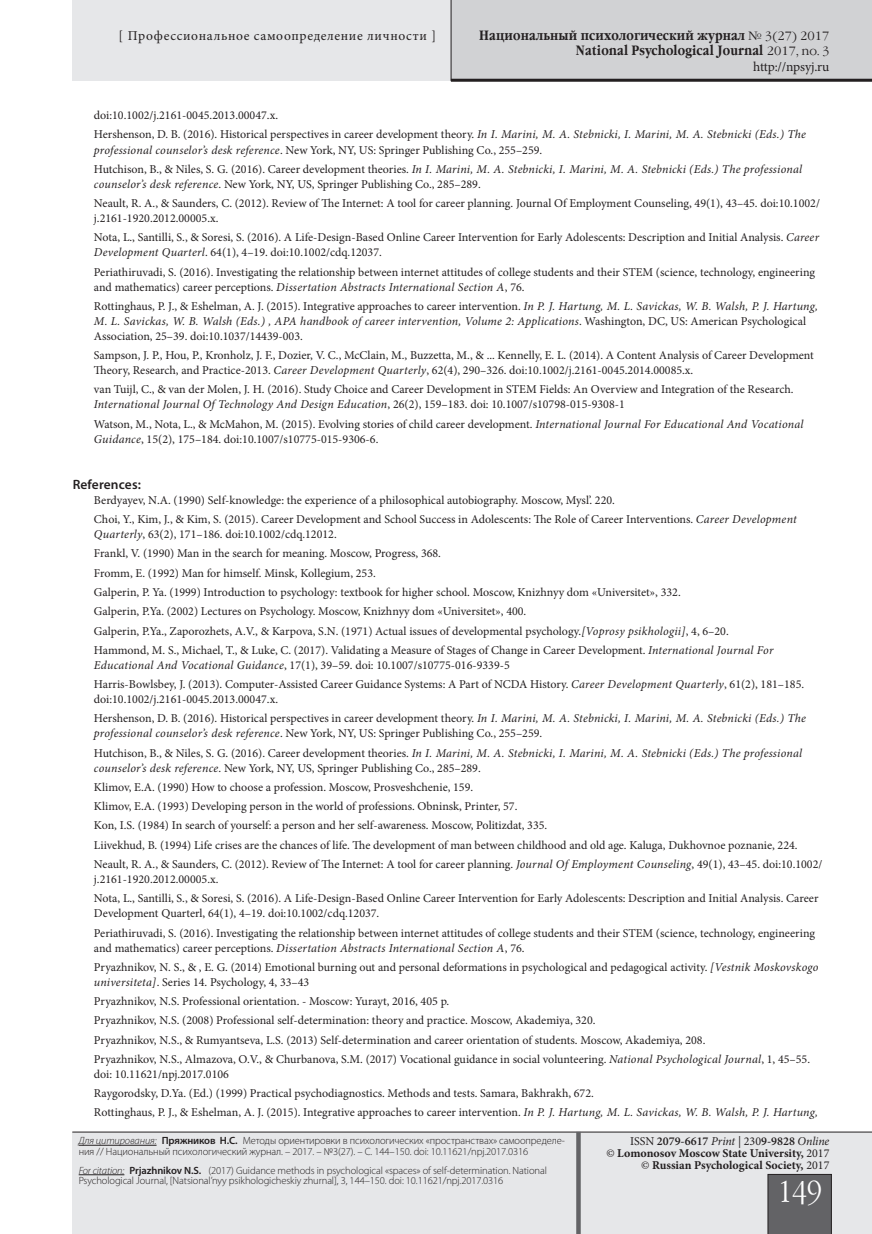
<style>
.page{position:relative;width:872px;height:1234px;background:#fff}
.page>*{position:absolute;margin:0;border:0;box-sizing:border-box;transform-origin:0 0}
.t1{font:30px "Garamond Narrow C";color:#fff}
.t2{font:700 13.5px/15px "Garamond Narrow C";letter-spacing:.01em;color:#231f20;text-align:right}
.t3{font:13.5px "Minion Pro";letter-spacing:.05em;color:#231f20}
.t4{font:13.5px "Minion Pro";letter-spacing:-.015em;color:#231f20}
.SubHeader___2nd_leve{font:600 13.5px "Myriad Pro";letter-spacing:.01em;color:#231f20}
.Reference{font:12px/15px "Minion Pro";color:#231f20}
.t5{font:700 12px/12px "Minion Pro";color:#231f20;text-align:right}
.t6{font:300 10.5px/10.5px "Myriad Pro";letter-spacing:-.01em;color:#231f20}
.s1{font-family:"Garamond C";font-weight:400;font-size:12px}
.s2{font-style:italic}
.s3{font-weight:600}
.s4{font-weight:400}
.s5{font-weight:400;font-style:italic}
</style>
<div class="page">
<div style="left:72px;top:0;width:800px;height:81px;background:#e6e7e9"></div>
<div style="left:451px;top:0;width:421px;height:81px;background:#d1d2d4"></div>
<div style="left:72px;top:1132px;width:800px;height:101px;background:#e6e7e9"></div>
<hr style="left:72px;top:1131px;width:800px;height:1px;background:#231f20">
<div style="left:767px;top:1173px;width:64px;height:60px;background:#636366"></div>
<hr style="left:451px;top:79px;width:421px;height:3px;background:#231f20">
<div style="left:576px;top:1131px;width:5px;height:102px;background:#636366"></div>
<hr style="left:451px;top:0;width:1px;height:81px;background:#231f20">
<hr style="left:79px;top:1144px;width:78px;height:1px;background:#231f20">
<hr style="left:79px;top:1174px;width:45px;height:1px;background:#231f20">
<p class="t3" style="left:119px;top:26px;width:319px">[ Профессиональное самоопределение личности ]</p>
<p class="t2" style="left:479px;top:28px;width:352px">Национальный психологический журнал <span class="s1">№ 3(27) 2017<br></span>National Psychological Journal <span class="s1">2017, no. 3</span></p>
<p class="t4" style="left:753px;top:57px;width:78px">http://npsyj.ru</p>
<p class="Reference" style="left:94px;top:108px;width:186px">doi:10.1002/j.2161-0045.2013.00047.x.</p>
<p class="Reference" style="left:94px;top:127px;width:713px">Hershenson, D. B. (2016). Historical perspectives in career development theory. <span class="s2">In I. Marini, M. A. Stebnicki, I. Marini, M. A. Stebnicki (Eds.) The professional counselor’s desk reference</span>. New York, NY, US: Springer Publishing Co., 255–259.</p>
<p class="Reference" style="left:94px;top:161px;width:709px">Hutchison, B., &amp; Niles, S. G. (2016). Career development theories. <span class="s2">In I. Marini, M. A. Stebnicki, I. Marini, M. A. Stebnicki (Eds.) The professional counselor’s desk reference</span>. New York, NY, US, Springer Publishing Co., 285–289.</p>
<p class="Reference" style="left:94px;top:196px;width:727px">Neault, R. A., &amp; Saunders, C. (2012). Review of The Internet: A tool for career planning. Journal Of Employment Counseling, 49(1), 43–45. doi:10.1002/ j.2161-1920.2012.00005.x.</p>
<p class="Reference" style="left:94px;top:230px;width:726px">Nota, L., Santilli, S., &amp; Soresi, S. (2016). A Life-Design-Based Online Career Intervention for Early Adolescents: Description and Initial Analysis. <span class="s2">Career<br>Development Quarterl</span>. 64(1), 4–19. doi:10.1002/cdq.12037.</p>
<p class="Reference" style="left:94px;top:264px;width:722px">Periathiruvadi, S. (2016). Investigating the relationship between internet attitudes of college students and their STEM (science, technology, engineering and mathematics) career perceptions. <span class="s2">Dissertation Abstracts International Section A</span>, 76.</p>
<p class="Reference" style="left:94px;top:298px;width:725px">Rottinghaus, P. J., &amp; Eshelman, A. J. (2015). Integrative approaches to career intervention. <span class="s2">In P. J. Hartung, M. L. Savickas, W. B. Walsh, P. J. Hartung,<br>M. L. Savickas, W. B. Walsh (Eds.) , APA handbook of career intervention, Volume 2: Applications</span>. Washington, DC, US: American Psychological<br>Association, 25–39. doi:10.1037/14439-003.</p>
<p class="Reference" style="left:94px;top:348px;width:721px">Sampson, J. P., Hou, P., Kronholz, J. F., Dozier, V. C., McClain, M., Buzzetta, M., &amp; ... Kennelly, E. L. (2014). A Content Analysis of Career Development<br>Theory, Research, and Practice-2013. <span class="s2">Career Development Quarterly</span>, 62(4), 290–326. doi:10.1002/j.2161-0045.2014.00085.x.</p>
<p class="Reference" style="left:94px;top:382px;width:701px">van Tuijl, C., &amp; van der Molen, J. H. (2016). Study Choice and Career Development in STEM Fields: An Overview and Integration of the Research.<br><span class="s2">International Journal Of Technology And Design Education</span>, 26(2), 159–183. doi: 10.1007/s10798-015-9308-1</p>
<p class="Reference" style="left:94px;top:416px;width:711px">Watson, M., Nota, L., &amp; McMahon, M. (2015). Evolving stories of child career development. <span class="s2">International Journal For Educational And Vocational<br>Guidance</span>, 15(2), 175–184. doi:10.1007/s10775-015-9306-6.</p>
<p class="SubHeader___2nd_leve" style="left:73px;top:475px;width:70px">References:</p>
<p class="Reference" style="left:94px;top:492px;width:522px">Berdyayev, N.A. (1990) Self-knowledge: the experience of a philosophical autobiography. Moscow, Mysl’. 220.</p>
<p class="Reference" style="left:94px;top:512px;width:704px">Choi, Y., Kim, J., &amp; Kim, S. (2015). Career Development and School Success in Adolescents: The Role of Career Interventions. <span class="s2">Career Development<br>Quarterly</span>, 63(2), 171–186. doi:10.1002/cdq.12012.</p>
<p class="Reference" style="left:94px;top:546px;width:348px">Frankl, V. (1990) Man in the search for meaning. Moscow, Progress, 368.</p>
<p class="Reference" style="left:94px;top:565px;width:283px">Fromm, E. (1992) Man for himself. Minsk, Kollegium, 253.</p>
<p class="Reference" style="left:94px;top:584px;width:588px">Galperin, P. Ya. (1999) Introduction to psychology: textbook for higher school. Moscow, Knizhnyy dom «Universitet», 332.</p>
<p class="Reference" style="left:94px;top:604px;width:434px">Galperin, P.Ya. (2002) Lectures on Psychology. Moscow, Knizhnyy dom «Universitet», 400.</p>
<p class="Reference" style="left:94px;top:623px;width:636px">Galperin, P.Ya., Zaporozhets, A.V., &amp; Karpova, S.N. (1971) Actual issues of developmental psychology.<span class="s2">[Voprosy psikhologii]</span>, 4, 6–20.</p>
<p class="Reference" style="left:94px;top:642px;width:681px">Hammond, M. S., Michael, T., &amp; Luke, C. (2017). Validating a Measure of Stages of Change in Career Development. <span class="s2">International Journal For<br>Educational And Vocational Guidance</span>, 17(1), 39–59. doi: 10.1007/s10775-016-9339-5</p>
<p class="Reference" style="left:94px;top:676px;width:711px">Harris-Bowlsbey, J. (2013). Computer-Assisted Career Guidance Systems: A Part of NCDA History. <span class="s2">Career Development Quarterly</span>, 61(2), 181–185. doi:10.1002/j.2161-0045.2013.00047.x.</p>
<p class="Reference" style="left:94px;top:711px;width:713px">Hershenson, D. B. (2016). Historical perspectives in career development theory. <span class="s2">In I. Marini, M. A. Stebnicki, I. Marini, M. A. Stebnicki (Eds.) The professional counselor’s desk reference</span>. New York, NY, US: Springer Publishing Co., 255–259.</p>
<p class="Reference" style="left:94px;top:745px;width:709px">Hutchison, B., &amp; Niles, S. G. (2016). Career development theories. <span class="s2">In I. Marini, M. A. Stebnicki, I. Marini, M. A. Stebnicki (Eds.) The professional counselor’s desk reference</span>. New York, NY, US, Springer Publishing Co., 285–289.</p>
<p class="Reference" style="left:94px;top:779px;width:381px">Klimov, E.A. (1990) How to choose a profession. Moscow, Prosveshchenie, 159.</p>
<p class="Reference" style="left:94px;top:798px;width:425px">Klimov, E.A. (1993) Developing person in the world of professions. Obninsk, Printer, 57.</p>
<p class="Reference" style="left:94px;top:818px;width:455px">Kon, I.S. (1984) In search of yourself: a person and her self-awareness. Moscow, Politizdat, 335.</p>
<p class="Reference" style="left:94px;top:837px;width:705px">Liivekhud, B. (1994) Life crises are the chances of life. The development of man between childhood and old age. Kaluga, Dukhovnoe poznanie, 224.</p>
<p class="Reference" style="left:94px;top:856px;width:730px">Neault, R. A., &amp; Saunders, C. (2012). Review of The Internet: A tool for career planning. <span class="s2">Journal Of Employment Counseling</span>, 49(1), 43–45. doi:10.1002/ j.2161-1920.2012.00005.x.</p>
<p class="Reference" style="left:94px;top:890px;width:726px">Nota, L., Santilli, S., &amp; Soresi, S. (2016). A Life-Design-Based Online Career Intervention for Early Adolescents: Description and Initial Analysis. Career<br>Development Quarterl, 64(1), 4–19. doi:10.1002/cdq.12037.</p>
<p class="Reference" style="left:94px;top:925px;width:722px">Periathiruvadi, S. (2016). Investigating the relationship between internet attitudes of college students and their STEM (science, technology, engineering and mathematics) career perceptions. <span class="s2">Dissertation Abstracts International Section A</span>, 76.</p>
<p class="Reference" style="left:94px;top:959px;width:726px">Pryazhnikov, N. S., &amp; , E. G. (2014) Emotional burning out and personal deformations in psychological and pedagogical activity. <span class="s2">[Vestnik Moskovskogo universiteta]</span>. Series 14. Psychology, 4, 33–43</p>
<p class="Reference" style="left:94px;top:993px;width:357px">Pryazhnikov, N.S. Professional orientation. - Moscow: Yurayt, 2016, 405 p.</p>
<p class="Reference" style="left:94px;top:1012px;width:503px">Pryazhnikov, N.S. (2008) Professional self-determination: theory and practice. Moscow, Akademiya, 320.</p>
<p class="Reference" style="left:94px;top:1032px;width:613px">Pryazhnikov, N.S., &amp; Rumyantseva, L.S. (2013) Self-determination and career orientation of students. Moscow, Akademiya, 208.</p>
<p class="Reference" style="left:94px;top:1051px;width:717px">Pryazhnikov, N.S., Almazova, O.V., &amp; Churbanova, S.M. (2017) Vocational guidance in social volunteering. <span class="s2">National Psychological Journal</span>, 1, 45–55. doi: 10.11621/npj.2017.0106</p>
<p class="Reference" style="left:94px;top:1085px;width:501px">Raygorodsky, D.Ya. (Ed.) (1999) Practical psychodiagnostics. Methods and tests. Samara, Bakhrakh, 672.</p>
<p class="Reference" style="left:94px;top:1104px;width:725px">Rottinghaus, P. J., &amp; Eshelman, A. J. (2015). Integrative approaches to career intervention. <span class="s2">In P. J. Hartung, M. L. Savickas, W. B. Walsh, P. J. Hartung,</span></p>
<p class="t6" style="left:79px;top:1134px;width:487px"><span class="s2">Для цитирования:</span> <span class="s3">Пряжников Н.С.</span> Методы ориентировки в психологических «пространствах» самоопределе&shy;ния // Национальный психологический журнал. – 2017. – №3(27). – С. 144–150. doi: 10.11621/npj.2017.0316</p>
<p class="t6" style="left:79px;top:1164px;width:470px"><span class="s2">For citation:</span> <span class="s3">Prjazhnikov N.S.</span> (2017) Guidance methods in psychological «spaces» of self-determination. National<br>Psychological Journal, [Natsional’nyy psikhologicheskiy zhurnal], 3, 144–150. doi: 10.11621/npj.2017.0316</p>
<p class="t5" style="left:606px;top:1134px;width:225px"><span class="s4">ISSN</span> <span class="s3">2079-6617</span> <span class="s5">Print</span> <span class="s4">| 230</span><span class="s3">9-9828</span> <span class="s5">Online<br>©</span> Lomonosov Moscow State University, <span class="s4">2017 ©</span> Russian Psychological Society, <span class="s4">2017</span></p>
<h1 class="t1" style="left:777px;top:1175px;width:45px">149</h1>
</div>
